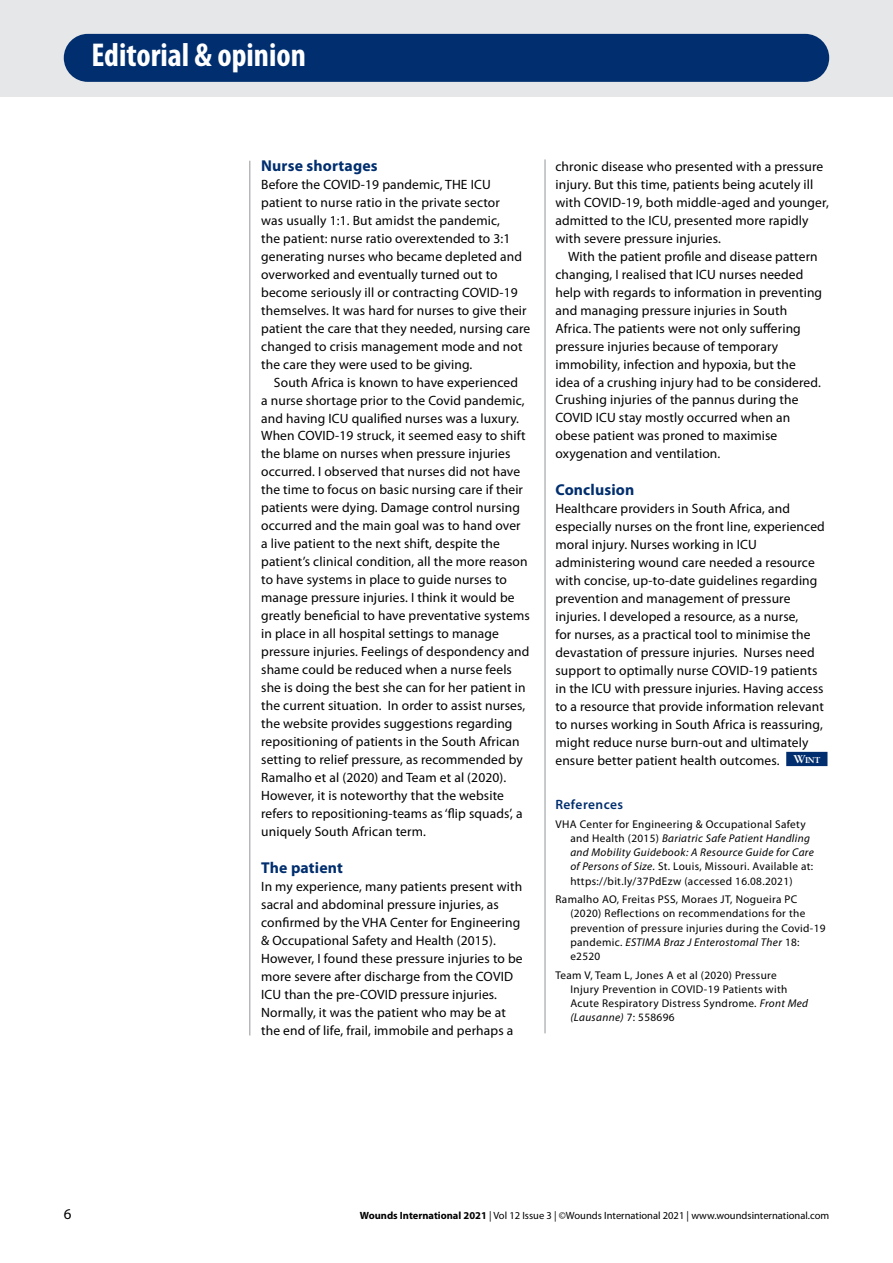
<style>
.page{position:relative;width:893px;height:1263px;background:#fff}
.page>*{position:absolute;margin:0;border:0;box-sizing:border-box;transform-origin:0 0}
.t1{font:700 condensed 33.15px "Myriad Pro";color:#fff}
.t2{font:700 15.75px "Myriad Pro";letter-spacing:.01em;color:#002e6e}
.t3{font:15px "Myriad Pro";color:#000}
.t4{font:13.5px/18px "Myriad Pro";letter-spacing:.01em;color:#000}
.t5{font:600 13.5px "Myriad Pro";letter-spacing:.03em;color:#002e6e}
.t6{font:11.25px/14.2px "Myriad Pro";letter-spacing:.03em;color:#000}
.t7{font:10.5px "Myriad Pro";color:#000}
.s1{font-family:"Warnock Pro Bold Subh";font-size:12px;color:#fff}
.s2{font-family:"Warnock Pro Bold Subh";font-size:9px;color:#fff}
.s3{font-style:italic}
.s4{font-weight:700}
</style>
<div class="page">
<div style="left:0;top:0;width:893px;height:97px;background:#e6e7e8"></div>
<hr style="left:545px;top:159px;width:1px;height:874px;background:#939598">
<hr style="left:250px;top:161px;width:1px;height:874px;background:#939598">
<div style="left:787px;top:752px;width:40px;height:13px;background:#002e6e"></div>
<div style="left:786px;top:752px;width:41px;height:14px;border:2px solid #002e6e"></div>
<div style="left:64px;top:34px;width:765px;height:48px;background:#002e6e;border-radius:24px"></div>
<h1 class="t1" style="left:91px;top:35px;width:216px">Editorial &amp; opinion</h1>
<p class="t2" style="left:261px;top:155px;width:118px">Nurse shortages</p>
<p class="t4" style="left:261px;top:175px;width:271px">Before the COVID-19 pandemic, THE ICU patient to nurse ratio in the private sector<br>was usually 1:1. But amidst the pandemic,<br>the patient: nurse ratio overextended to 3:1 generating nurses who became depleted and overworked and eventually turned out to become seriously ill or contracting COVID-19 themselves. It was hard for nurses to give their patient the care that they needed, nursing care changed to crisis management mode and not the care they were used to be giving.</p>
<p class="t4" style="left:261px;top:373px;width:270px;text-indent:13px">South Africa is known to have experienced<br>a nurse shortage prior to the Covid pandemic, and having ICU qualified nurses was a luxury.<br>When COVID-19 struck, it seemed easy to shift the blame on nurses when pressure injuries occurred. I observed that nurses did not have the time to focus on basic nursing care if their patients were dying. Damage control nursing occurred and the main goal was to hand over a live patient to the next shift, despite the patient’s clinical condition, all the more reason to have systems in place to guide nurses to manage pressure injuries. I think it would be greatly beneficial to have preventative systems in place in all hospital settings to manage pressure injuries. Feelings of despondency and shame could be reduced when a nurse feels she is doing the best she can for her patient in the current situation. In order to assist nurses, the website provides suggestions regarding repositioning of patients in the South African setting to relief pressure, as recommended by Ramalho et al (2020) and Team et al (2020).<br>However, it is noteworthy that the website refers to repositioning-teams as ‘flip squads’, a uniquely South African term.</p>
<p class="t2" style="left:261px;top:857px;width:83px">The patient</p>
<p class="t4" style="left:261px;top:877px;width:263px">In my experience, many patients present with sacral and abdominal pressure injuries, as confirmed by the VHA Center for Engineering &amp; Occupational Safety and Health (2015).<br>However, I found these pressure injuries to be more severe after discharge from the COVID ICU than the pre-COVID pressure injuries.<br>Normally, it was the patient who may be at the end of life, frail, immobile and perhaps a</p>
<p class="t4" style="left:555px;top:157px;width:275px">chronic disease who presented with a pressure injury. But this time, patients being acutely ill with COVID-19, both middle-aged and younger, admitted to the ICU, presented more rapidly with severe pressure injuries.</p>
<p class="t4" style="left:555px;top:247px;width:268px;text-indent:13px">With the patient profile and disease pattern changing, I realised that ICU nurses needed help with regards to information in preventing and managing pressure injuries in South Africa. The patients were not only suffering pressure injuries because of temporary immobility, infection and hypoxia, but the idea of a crushing injury had to be considered.<br>Crushing injuries of the pannus during the COVID ICU stay mostly occurred when an obese patient was proned to maximise oxygenation and ventilation.</p>
<p class="t2" style="left:555px;top:479px;width:80px">Conclusion</p>
<p class="t4" style="left:555px;top:499px;width:271px">Healthcare providers in South Africa, and especially nurses on the front line, experienced moral injury. Nurses working in ICU administering wound care needed a resource with concise, up-to-date guidelines regarding prevention and management of pressure injuries. I developed a resource, as a nurse,<br>for nurses, as a practical tool to minimise the devastation of pressure injuries. Nurses need support to optimally nurse COVID-19 patients in the ICU with pressure injuries. Having access to a resource that provide information relevant to nurses working in South Africa is reassuring, might reduce nurse burn-out and ultimately ensure better patient health outcomes. <span class="s1">W</span><span class="s2">INT</span></p>
<p class="t5" style="left:555px;top:796px;width:69px">References</p>
<p class="t6" style="left:570px;top:816px;width:245px;text-indent:-15px">VHA Center for Engineering &amp; Occupational Safety and Health (2015) <span class="s3">Bariatric Safe Patient Handling and Mobility Guidebook: A Resource Guide for Care of Persons of Size</span>. St. Louis, Missouri. Available at: https://bit.ly/37PdEzw (accessed 16.08.2021)</p>
<p class="t6" style="left:570px;top:892px;width:257px;text-indent:-15px">Ramalho AO, Freitas PSS, Moraes JT, Nogueira PC (2020) Reflections on recommendations for the prevention of pressure injuries during the Covid-19 pandemic. <span class="s3">ESTIMA Braz J Enterostomal Ther</span> 18: e2520</p>
<p class="t6" style="left:570px;top:967px;width:239px;text-indent:-15px">Team V, Team L, Jones A et al (2020) Pressure Injury Prevention in COVID-19 Patients with Acute Respiratory Distress Syndrome. <span class="s3">Front Med (Lausanne)</span> 7: 558696</p>
<p class="t3" style="left:64px;top:1204px;width:9px">6</p>
<p class="t7" style="left:360px;top:1208px;width:471px"><span class="s4">Wounds International 2021</span> | Vol 12 Issue 3 | ©Wounds International 2021 | www.woundsinternational.com</p>
</div>
